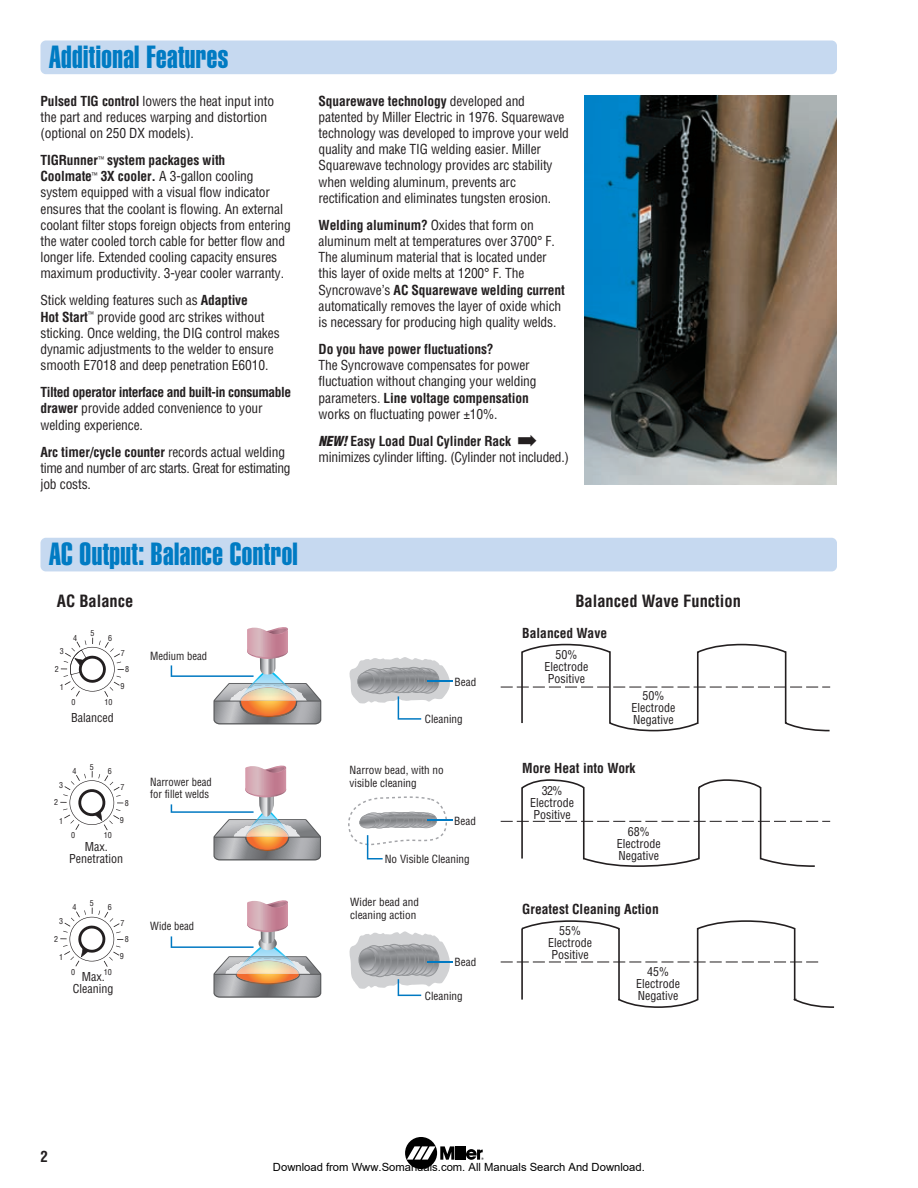
<style>
.page{position:relative;width:918px;height:1188px;background:#fff}
.page>*{position:absolute;margin:0;border:0;box-sizing:border-box;transform-origin:0 0}
.t1{font:31.5px "Helvetica Extra Compressed";letter-spacing:.015em;color:#007bc3}
.t2{font:700 condensed 16.5px "Helvetica";color:#231f20}
.t3{font:700 condensed 15px "Helvetica";color:#231f20}
.t4{font:condensed 13.5px/16.2px "Helvetica";letter-spacing:-.01em;color:#231f20}
.t5{font:700 condensed 13.5px/16.2px "Helvetica";letter-spacing:-.03em;color:#231f20}
.t6{font:condensed 13.5px/16.2px "Helvetica";letter-spacing:-.03em;color:#231f20}
.t7{font:700 condensed 13.5px "Helvetica";letter-spacing:-.01em;color:#231f20}
.t8{font:condensed 12px/12px "Helvetica";color:#231f20;text-align:center}
.t9{font:11.25px "Arial";color:#000}
.t10{font:condensed 10.95px/12.5px "Helvetica";color:#231f20}
.t11{font:condensed 10.95px/12.5px "Helvetica";color:#231f20;scale:.96 1}
.t12{font:condensed 8.1px "Helvetica";color:#231f20}
.s1{font-weight:700}
.s2{font-weight:400}
.s3{font-weight:900;font-style:italic}
</style>
<div class="page">
<div style="left:405px;top:1137px;width:32px;height:32px;background:#000;border-radius:50%"></div>
<hr style="left:459px;top:1146px;width:3px;height:14px;background:#000">
<hr style="left:463px;top:1146px;width:3px;height:14px;background:#000">
<svg style="left:407px;top:1146px;width:51px;height:14px"></svg>
<svg style="left:466px;top:1149px;width:18px;height:11px"></svg>
<div style="left:40px;top:538px;width:797px;height:33px;background:#c6d9f0;border-radius:5px"></div>
<div style="left:40px;top:40px;width:797px;height:34px;background:#c6d9f0;border-radius:5px"></div>
<svg style="left:501px;top:644px;width:329px;height:87px"></svg>
<svg style="left:501px;top:779px;width:329px;height:88px"></svg>
<svg style="left:501px;top:920px;width:333px;height:88px"></svg>
<hr style="left:61px;top:668px;width:31px;height:2px;background:#231f20">
<hr style="left:92px;top:638px;width:1px;height:31px;background:#231f20">
<hr style="left:92px;top:669px;width:32px;height:1px;background:#231f20">
<svg style="left:64px;top:640px;width:57px;height:57px"></svg>
<hr style="left:60px;top:802px;width:32px;height:1px;background:#231f20">
<hr style="left:91px;top:771px;width:2px;height:32px;background:#231f20">
<hr style="left:92px;top:802px;width:31px;height:1px;background:#231f20">
<svg style="left:63px;top:774px;width:58px;height:56px"></svg>
<hr style="left:60px;top:938px;width:32px;height:2px;background:#231f20">
<hr style="left:91px;top:908px;width:2px;height:31px;background:#231f20">
<hr style="left:92px;top:939px;width:31px;height:1px;background:#231f20">
<svg style="left:63px;top:910px;width:58px;height:57px"></svg>
<hr style="left:427px;top:680px;width:26px;height:2px;background:#0079c2">
<svg style="left:349px;top:657px;width:101px;height:63px"></svg>
<svg style="left:349px;top:931px;width:104px;height:65px"></svg>
<svg style="left:171px;top:900px;width:150px;height:98px"></svg>
<svg style="left:171px;top:627px;width:150px;height:97px"></svg>
<svg style="left:171px;top:765px;width:150px;height:95px"></svg>
<svg style="left:348px;top:796px;width:104px;height:64px"></svg>
<img style="left:585px;top:96px;width:252px;height:389px">
<h1 class="t1" style="left:49px;top:46px;width:181px">Additional Features</h1>
<p class="t4" style="left:40px;top:94px;width:235px"><span class="s1">Pulsed TIG control</span> lowers the heat input into the part and reduces warping and distortion (optional on 250 DX models).</p>
<p class="t4" style="left:40px;top:153px;width:252px"><span class="s1">TIGRunner</span><sup>™</sup> <span class="s1">system packages with<br>Coolmate</span><sup>™</sup> <span class="s1">3X cooler.</span> A 3-gallon cooling system equipped with a visual flow indicator ensures that the coolant is flowing. An external coolant filter stops foreign objects from entering the water cooled torch cable for better flow and longer life. Extended cooling capacity ensures maximum productivity. 3-year cooler warranty.</p>
<p class="t4" style="left:41px;top:294px;width:241px">Stick welding features such as <span class="s1">Adaptive<br>Hot Start</span><sup>™</sup> provide good arc strikes without sticking. Once welding, the DIG control makes dynamic adjustments to the welder to ensure smooth E7018 and deep penetration E6010.</p>
<p class="t5" style="left:41px;top:385px;width:252px">Tilted operator interface and built-in consumable drawer <span class="s2">provide added convenience to your welding experience.</span></p>
<p class="t6" style="left:41px;top:445px;width:251px"><span class="s1">Arc timer/cycle counter</span> records actual welding time and number of arc starts. Great for estimating job costs.</p>
<h1 class="t1" style="left:49px;top:543px;width:250px">AC Output: Balance Control</h1>
<p class="t4" style="left:319px;top:94px;width:252px"><span class="s1">Squarewave technology</span> developed and patented by Miller Electric in 1976. Squarewave technology was developed to improve your weld quality and make TIG welding easier. Miller Squarewave technology provides arc stability when welding aluminum, prevents arc rectification and eliminates tungsten erosion.</p>
<p class="t4" style="left:319px;top:218px;width:248px"><span class="s1">Welding aluminum?</span> Oxides that form on aluminum melt at temperatures over 3700° F.<br>The aluminum material that is located under this layer of oxide melts at 1200° F. The Syncrowave’s <span class="s1">AC Squarewave welding current </span>automatically removes the layer of oxide which is necessary for producing high quality welds.</p>
<p class="t7" style="left:319px;top:344px;width:177px">Do you have power fluctuations?</p>
<p class="t4" style="left:319px;top:358px;width:220px">The Syncrowave compensates for power fluctuation without changing your welding parameters. <span class="s1">Line voltage compensation </span>works on fluctuating power ±10%.</p>
<p class="t4" style="left:319px;top:434px;width:252px"><span class="s3">NEW!</span><span class="s1">Easy Load Dual Cylinder Rack</span> ➡ minimizes cylinder lifting. (Cylinder not included.)</p>
<p class="t2" style="left:57px;top:595px;width:78px">AC Balance</p>
<p class="t2" style="left:575px;top:595px;width:167px">Balanced Wave Function</p>
<p class="t12" style="left:73px;top:635px;width:6px">4</p>
<p class="t12" style="left:90px;top:630px;width:6px">5</p>
<p class="t12" style="left:108px;top:635px;width:6px">6</p>
<p class="t12" style="left:60px;top:648px;width:6px">3</p>
<p class="t12" style="left:121px;top:650px;width:6px">7</p>
<p class="t12" style="left:55px;top:666px;width:6px">2</p>
<p class="t12" style="left:125px;top:666px;width:6px">8</p>
<p class="t12" style="left:60px;top:684px;width:6px">1</p>
<p class="t12" style="left:120px;top:683px;width:6px">9</p>
<p class="t12" style="left:72px;top:699px;width:6px">0</p>
<p class="t12" style="left:104px;top:699px;width:10px">10</p>
<p class="t8" style="left:71px;top:712px;width:44px">Balanced</p>
<p class="t12" style="left:73px;top:768px;width:6px">4</p>
<p class="t12" style="left:90px;top:764px;width:6px">5</p>
<p class="t12" style="left:108px;top:768px;width:6px">6</p>
<p class="t12" style="left:59px;top:782px;width:6px">3</p>
<p class="t12" style="left:120px;top:784px;width:6px">7</p>
<p class="t12" style="left:54px;top:799px;width:6px">2</p>
<p class="t12" style="left:125px;top:800px;width:6px">8</p>
<p class="t12" style="left:59px;top:818px;width:6px">1</p>
<p class="t12" style="left:120px;top:817px;width:6px">9</p>
<p class="t12" style="left:71px;top:832px;width:6px">0</p>
<p class="t12" style="left:104px;top:832px;width:10px">10</p>
<p class="t8" style="left:69px;top:842px;width:55px">Max.<br>Penetration</p>
<p class="t12" style="left:73px;top:904px;width:6px">4</p>
<p class="t12" style="left:90px;top:900px;width:6px">5</p>
<p class="t12" style="left:108px;top:904px;width:6px">6</p>
<p class="t12" style="left:59px;top:918px;width:6px">3</p>
<p class="t12" style="left:120px;top:920px;width:6px">7</p>
<p class="t12" style="left:54px;top:936px;width:6px">2</p>
<p class="t12" style="left:125px;top:936px;width:6px">8</p>
<p class="t12" style="left:59px;top:954px;width:6px">1</p>
<p class="t12" style="left:120px;top:953px;width:6px">9</p>
<p class="t12" style="left:71px;top:968px;width:6px">0</p>
<p class="t12" style="left:104px;top:969px;width:10px">10</p>
<p class="t8" style="left:73px;top:972px;width:42px">Max.<br>Cleaning</p>
<p class="t11" style="left:150px;top:651px;width:61px">Medium bead</p>
<p class="t11" style="left:150px;top:776px;width:66px">Narrower bead for fillet welds</p>
<p class="t11" style="left:150px;top:920px;width:47px">Wide bead</p>
<p class="t3" style="left:41px;top:1151px;width:9px">2</p>
<p class="t10" style="left:455px;top:676px;width:23px">Bead</p>
<p class="t10" style="left:425px;top:714px;width:39px">Cleaning</p>
<p class="t10" style="left:350px;top:765px;width:96px">Narrow bead, with no visible cleaning</p>
<p class="t10" style="left:454px;top:816px;width:23px">Bead</p>
<p class="t10" style="left:385px;top:853px;width:86px">No Visible Cleaning</p>
<p class="t10" style="left:350px;top:897px;width:70px">Wider bead and cleaning action</p>
<p class="t10" style="left:455px;top:957px;width:23px">Bead</p>
<p class="t10" style="left:425px;top:991px;width:39px">Cleaning</p>
<p class="t7" style="left:522px;top:628px;width:86px">Balanced Wave</p>
<p class="t8" style="left:545px;top:650px;width:45px">50%<br>Electrode<br>Positive</p>
<p class="t8" style="left:631px;top:691px;width:45px">50%<br>Electrode<br>Negative</p>
<p class="t7" style="left:522px;top:763px;width:115px">More Heat into Work</p>
<p class="t8" style="left:530px;top:785px;width:45px">32%<br>Electrode<br>Positive</p>
<p class="t8" style="left:617px;top:826px;width:45px">68%<br>Electrode<br>Negative</p>
<p class="t7" style="left:522px;top:904px;width:138px">Greatest Cleaning Action</p>
<p class="t8" style="left:548px;top:925px;width:45px">55%<br>Electrode<br>Positive</p>
<p class="t8" style="left:636px;top:966px;width:45px">45%<br>Electrode<br>Negative</p>
<p class="t9" style="left:273px;top:1160px;width:373px">Download from Www.Somanuals.com. All Manuals Search And Download.</p>
</div>
